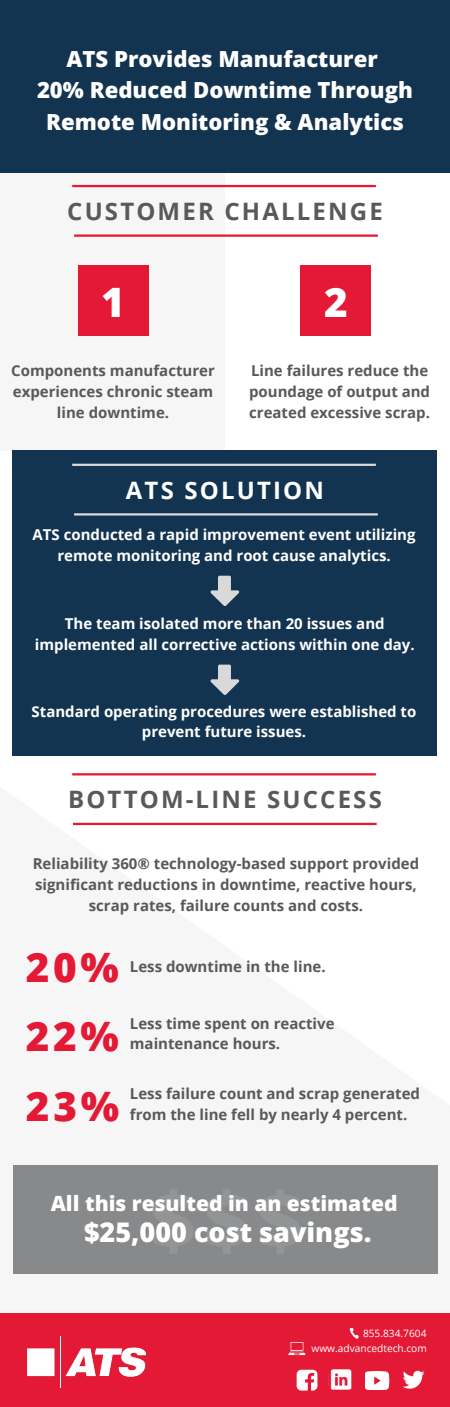
<style>
.page{position:relative;width:450px;height:1407px;background:#fff}
.page>*{position:absolute;margin:0;border:0;box-sizing:border-box;transform-origin:0 0}
.t1{font:800 79.05px "Open Sans";color:#fff}
.t2{font:800 40.5px/69.4px "Open Sans";color:#e31936;text-align:justify}
.t3{font:800 40.5px "Open Sans";color:#fff}
.t4{font:800 27px "Open Sans";color:#fff}
.t5{font:700 24px "Open Sans";letter-spacing:.09em;color:#58595b}
.t6{font:700 24px "Open Sans";letter-spacing:.09em;color:#fff}
.t7{font:800 22.12px/31.5px "Open Sans";color:#fff;text-align:center}
.t8{font:800 21px "Open Sans";color:#fff}
.t9{font:700 15px/20.9px "Open Sans";color:#58595b}
.t10{font:700 15px/20.9px "Open Sans";color:#fff;text-align:center}
.t11{font:10.12px "Open Sans";color:#fff}
</style>
<div class="page">
<div style="left:0;top:173px;width:225px;height:278px;background:#f6f6f6"></div>
<div style="left:0;top:0;width:450px;height:173px;background:#133450"></div>
<svg style="left:72px;top:185px;width:304px;height:2px"></svg>
<svg style="left:74px;top:234px;width:304px;height:3px"></svg>
<div style="left:12px;top:451px;width:425px;height:305px;background:#133450"></div>
<svg style="left:13px;top:825px;width:425px;height:449px;fill:#f6f6f6"></svg>
<div style="left:14px;top:1164px;width:424px;height:108px;background:#88898a"></div>
<svg style="left:72px;top:463px;width:304px;height:3px"></svg>
<svg style="left:74px;top:513px;width:304px;height:2px"></svg>
<svg style="left:211px;top:575px;width:28px;height:31px"></svg>
<svg style="left:211px;top:664px;width:28px;height:31px"></svg>
<svg style="left:72px;top:773px;width:304px;height:2px"></svg>
<svg style="left:73px;top:822px;width:304px;height:3px"></svg>
<div style="left:0;top:1313px;width:450px;height:93px;background:#e31936"></div>
<img style="left:27px;top:1336px;width:119px;height:51px">
<img style="left:402px;top:1370px;width:23px;height:18px">
<img style="left:365px;top:1371px;width:25px;height:17px">
<img style="left:330px;top:1369px;width:22px;height:21px">
<svg style="left:350px;top:1327px;width:9px;height:11px"></svg>
<svg style="left:288px;top:1342px;width:18px;height:12px"></svg>
<svg style="left:297px;top:1369px;width:20px;height:21px"></svg>
<div style="left:78px;top:265px;width:70px;height:71px;background:#e31936"></div>
<div style="left:301px;top:265px;width:70px;height:71px;background:#e31936"></div>
<h3 class="t7" style="left:37px;top:42px;width:377px">ATS Provides Manufacturer<br>20% Reduced Downtime Through<br>Remote Monitoring &amp; Analytics</h3>
<h3 class="t5" style="left:67px;top:194px;width:317px">CUSTOMER CHALLENGE</h3>
<h2 class="t3" style="left:101px;top:271px;width:25px">1</h2>
<h2 class="t3" style="left:324px;top:271px;width:25px">2</h2>
<p class="t9" style="left:11px;top:360px;width:205px;text-align:center">Components manufacturer experiences chronic steam line downtime.</p>
<p class="t9" style="left:249px;top:360px;width:183px">Line failures reduce the poundage of output and created excessive scrap.</p>
<h3 class="t6" style="left:126px;top:473px;width:200px">ATS SOLUTION</h3>
<p class="t10" style="left:33px;top:524px;width:385px">ATS conducted a rapid improvement event utilizing remote monitoring and root cause analytics.</p>
<p class="t10" style="left:35px;top:613px;width:381px">The team isolated more than 20 issues and implemented all corrective actions within one day.</p>
<p class="t10" style="left:32px;top:700px;width:386px">Standard operating procedures were established to prevent future issues.</p>
<h3 class="t5" style="left:68px;top:782px;width:315px">BOTTOM-LINE SUCCESS</h3>
<p class="t9" style="left:33px;top:852px;width:388px;text-align:center">Reliability 360® technology-based support provided significant reductions in downtime, reactive hours, scrap rates, failure counts and costs.</p>
<h2 class="t2" style="left:26px;top:930px;width:95px">20% 22% 23%</h2>
<p class="t9" style="left:130px;top:955px;width:197px">Less downtime in the line.</p>
<p class="t9" style="left:130px;top:1012px;width:206px">Less time spent on reactive maintenance hours.</p>
<p class="t9" style="left:130px;top:1082px;width:292px">Less failure count and scrap generated from the line fell by nearly 4 percent.</p>
<h1 class="t1" style="left:150px;top:1160px;width:155px">$$$</h1>
<h3 class="t8" style="left:51px;top:1188px;width:348px">All this resulted in an estimated</h3>
<h3 class="t4" style="left:84px;top:1213px;width:289px">$25,000 cost savings.</h3>
<p class="t11" style="left:363px;top:1326px;width:65px">855.834.7604</p>
<p class="t11" style="left:311px;top:1341px;width:117px">www.advancedtech.com</p>
</div>
